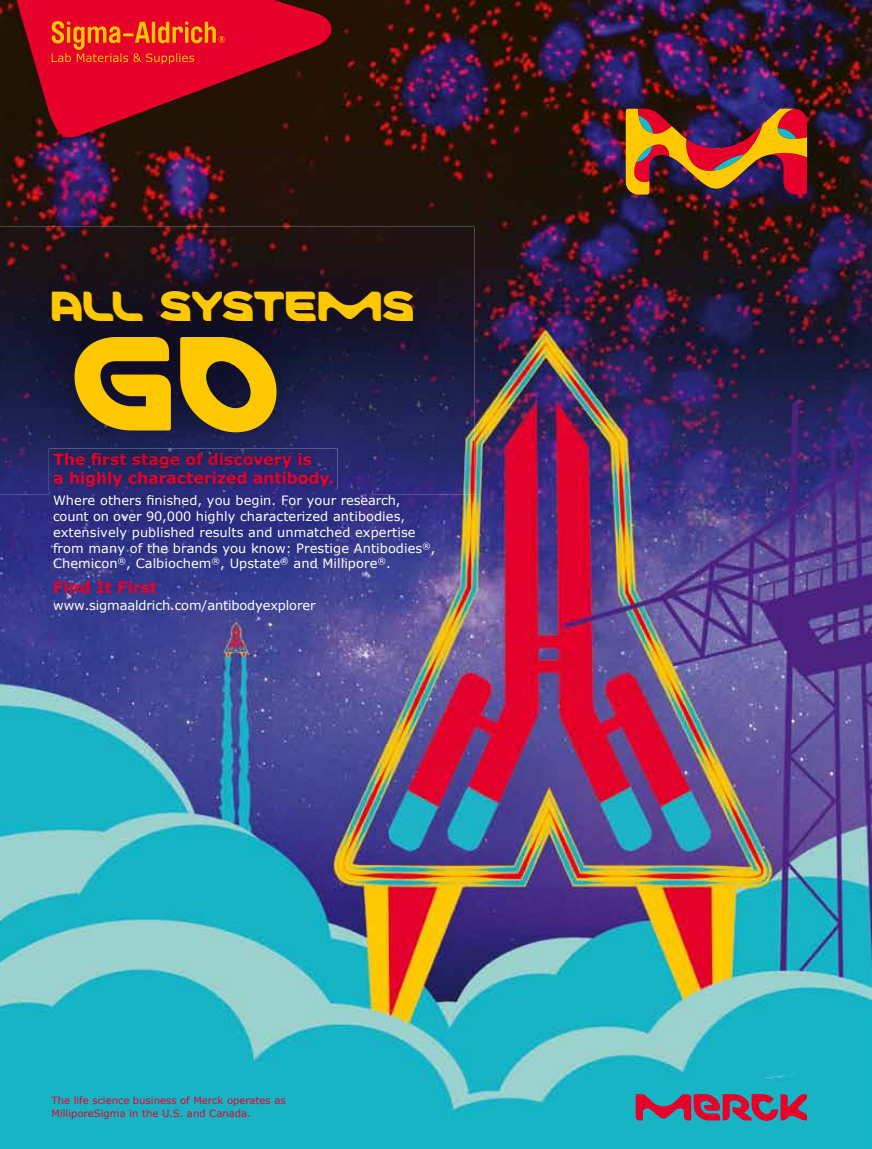
<style>
.page{position:relative;width:872px;height:1149px;background:#fff}
.page>*{position:absolute;margin:0;border:0;box-sizing:border-box;transform-origin:0 0}
.t1{font:135.9px "Merck";color:#fec800}
.t2{font:42.75px "Merck";letter-spacing:-.025em;color:#fec800}
.t3{font:700 15.75px "Verdana";letter-spacing:-.005em;color:#e7002a}
.t4{font:12.9px/15.8px "Verdana";letter-spacing:.005em;color:#fff}
.t5{font:10.05px/12.9px "Verdana";color:#e7002a}
</style>
<div class="page">
<img style="left:0;top:0;width:872px;height:1148px">
<svg style="left:0;top:0;width:338px;height:142px;background:#840917"></svg>
<svg style="left:52px;top:21px;width:173px;height:43px;background:#ec321f"></svg>
<img style="left:49px;top:494px;width:323px;height:105px">
<img style="left:626px;top:109px;width:181px;height:85px">
<img style="left:0;top:226px;width:474px;height:268px">
<img style="left:49px;top:448px;width:288px;height:44px">
<img style="left:53px;top:453px;width:259px;height:15px">
<img style="left:54px;top:471px;width:279px;height:15px">
<svg style="left:635px;top:1093px;width:172px;height:27px;background:#8d4d6c"></svg>
<h2 class="t2" style="left:51px;top:271px;width:366px">ALL SYSTEMS</h2>
<h1 class="t1" style="left:75px;top:273px;width:209px">GO</h1>
<p class="t4" style="left:53px;top:493px;width:384px">Where others finished, you begin. For your research, count on over 90,000 highly characterized antibodies, extensively published results and unmatched expertise from many of the brands you know: Prestige Antibodies<sup>®</sup>, Chemicon<sup>®</sup>, Calbiochem<sup>®</sup>, Upstate<sup>®</sup> and Millipore<sup>®</sup>.</p>
<p class="t3" style="left:53px;top:577px;width:105px">Find It First</p>
<p class="t4" style="left:53px;top:597px;width:264px">www.sigmaaldrich.com/antibodyexplorer</p>
<p class="t5" style="left:52px;top:1093px;width:236px">The life science business of Merck operates as<br>MilliporeSigma in the U.S. and Canada.</p>
</div>
